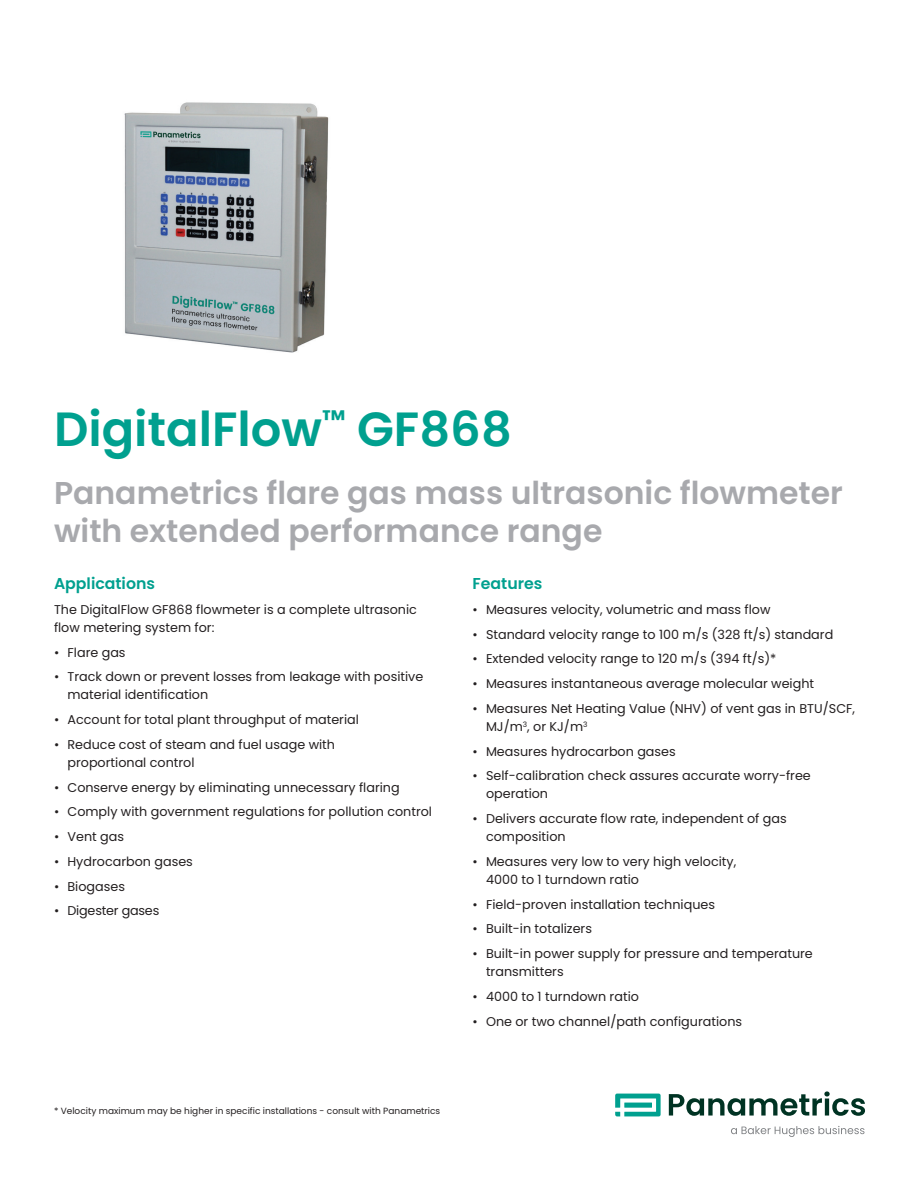
<style>
.page{position:relative;width:918px;height:1188px;background:#fff}
.page>*{position:absolute;margin:0;border:0;box-sizing:border-box;transform-origin:0 0}
.t1{font:600 48px "Poppins";color:#00a08f}
.t2{font:600 31.5px/37.8px "Poppins";color:#a8a9ad}
.t3{font:600 15.75px "Poppins";color:#00a08f}
.t4{font:12.75px/18px "Poppins";color:#231f20}
.t5{font:9px "Poppins";color:#231f20}
</style>
<div class="page">
<img style="left:124px;top:102px;width:205px;height:251px">
<svg style="left:615px;top:1094px;width:46px;height:22px"></svg>
<svg style="left:669px;top:1091px;width:196px;height:25px"></svg>
<svg style="left:731px;top:1126px;width:134px;height:11px"></svg>
<h1 class="t1" style="left:54px;top:402px;width:459px">DigitalFlow<sup>™</sup> GF868</h1>
<h2 class="t2" style="left:54px;top:475px;width:791px">Panametrics flare gas mass ultrasonic flowmeter with extended performance range</h2>
<p class="t3" style="left:472px;top:575px;width:71px">Features</p>
<p class="t4" style="left:472px;top:601px;width:300px">• Measures velocity, volumetric and mass flow</p>
<p class="t4" style="left:472px;top:625px;width:362px">• Standard velocity range to 100 m/s (328 ft/s) standard</p>
<p class="t4" style="left:472px;top:650px;width:305px">• Extended velocity range to 120 m/s (394 ft/s)*</p>
<p class="t4" style="left:472px;top:675px;width:343px">• Measures instantaneous average molecular weight</p>
<p class="t4" style="left:486px;top:700px;width:371px;text-indent:-14px">• Measures Net Heating Value (NHV) of vent gas in BTU/SCF,<br>MJ/m<sup>3</sup>, or KJ/m<sup>3</sup></p>
<p class="t4" style="left:472px;top:742px;width:205px">• Measures hydrocarbon gases</p>
<p class="t4" style="left:486px;top:767px;width:326px;text-indent:-14px">• Self-calibration check assures accurate worry-free operation</p>
<p class="t4" style="left:486px;top:810px;width:302px;text-indent:-14px">• Delivers accurate flow rate, independent of gas composition</p>
<p class="t4" style="left:486px;top:853px;width:252px;text-indent:-14px">• Measures very low to very high velocity,<br>4000 to 1 turndown ratio</p>
<p class="t4" style="left:472px;top:895px;width:244px">• Field-proven installation techniques</p>
<p class="t4" style="left:472px;top:920px;width:121px">• Built-in totalizers</p>
<p class="t4" style="left:486px;top:945px;width:328px;text-indent:-14px">• Built-in power supply for pressure and temperature transmitters</p>
<p class="t4" style="left:472px;top:988px;width:168px">• 4000 to 1 turndown ratio</p>
<p class="t4" style="left:472px;top:1012px;width:271px">• One or two channel/path configurations</p>
<p class="t3" style="left:54px;top:575px;width:103px">Applications</p>
<p class="t4" style="left:54px;top:601px;width:364px">The DigitalFlow GF868 flowmeter is a complete ultrasonic flow metering system for:</p>
<p class="t4" style="left:54px;top:643px;width:73px">• Flare gas</p>
<p class="t4" style="left:68px;top:668px;width:357px;text-indent:-14px">• Track down or prevent losses from leakage with positive material identification</p>
<p class="t4" style="left:54px;top:711px;width:306px">• Account for total plant throughput of material</p>
<p class="t4" style="left:68px;top:736px;width:269px;text-indent:-14px">• Reduce cost of steam and fuel usage with proportional control</p>
<p class="t4" style="left:54px;top:778px;width:347px">• Conserve energy by eliminating unnecessary flaring</p>
<p class="t4" style="left:54px;top:803px;width:380px">• Comply with government regulations for pollution control</p>
<p class="t4" style="left:54px;top:828px;width:72px">• Vent gas</p>
<p class="t4" style="left:54px;top:853px;width:140px">• Hydrocarbon gases</p>
<p class="t4" style="left:54px;top:877px;width:73px">• Biogases</p>
<p class="t4" style="left:54px;top:902px;width:107px">• Digester gases</p>
<p class="t5" style="left:54px;top:1106px;width:388px">* Velocity maximum may be higher in specific installations - consult with Panametrics</p>
</div>
